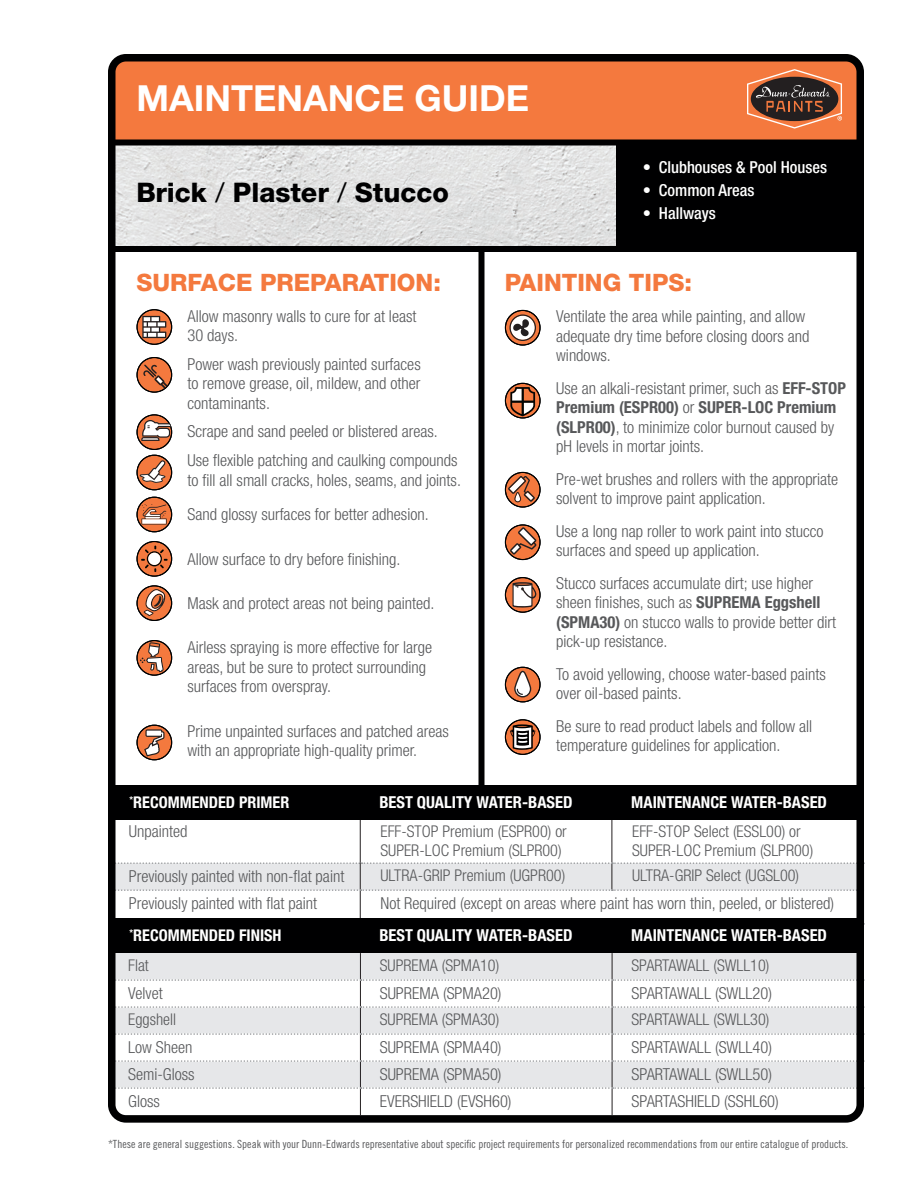
<style>
.page{position:relative;width:918px;height:1188px;background:#fff}
.page>*{position:absolute;margin:0;border:0;box-sizing:border-box;transform-origin:0 0}
.Maintenance_Guide{font:700 36px "Helvetica Neue LT Std";color:#fff}
.Substrate{font:800 27px "Helvetica Neue LT Std";color:#000001}
.Orange_Subs{font:800 24px "Helvetica Neue LT Std";color:#f4793e}
.Bullets_3{font:300 condensed 16.5px/19.5px "Helvetica Neue LT Std";color:#57585a}
.Table_Body{font:300 condensed 16.5px "Helvetica Neue LT Std";color:#57585a}
.Table_Reverse_2{font:700 condensed 16.5px "Helvetica Neue LT Std";color:#fff}
.t1{font:500 condensed 16.5px "Helvetica Neue LT Std";color:#fff}
.Table_Body-2{font:300 condensed 16.2px/19.2px "Helvetica Neue LT Std";color:#57585a}
.Table_Reverse{font:700 condensed 16.2px "Helvetica Neue LT Std";color:#fff}
.Legal{font:11.25px "Trade Gothic Cond Eighteen";color:#57585a}
.s1{font-weight:400}
.s2{font-weight:700}
</style>
<div class="page">
<div style="left:117px;top:63px;width:738px;height:77px;background:#f4793e"></div>
<img style="left:117px;top:146px;width:499px;height:100px">
<svg style="left:747px;top:69px;width:95px;height:60px"></svg>
<div style="left:112px;top:246px;width:748px;height:6px;background:#000001"></div>
<div style="left:112px;top:140px;width:748px;height:6px;background:#000001"></div>
<hr style="left:612px;top:819px;width:1px;height:43px;background:#231f20">
<hr style="left:360px;top:819px;width:1px;height:44px;background:#231f20">
<svg style="left:117px;top:862px;width:738px;height:29px"></svg>
<hr style="left:360px;top:891px;width:1px;height:32px;background:#231f20">
<div style="left:112px;top:785px;width:749px;height:35px;background:#000001"></div>
<svg style="left:505px;top:667px;width:36px;height:35px"></svg>
<svg style="left:505px;top:719px;width:36px;height:36px"></svg>
<svg style="left:117px;top:953px;width:738px;height:161px"></svg>
<div style="left:108px;top:918px;width:753px;height:35px;background:#000001"></div>
<svg style="left:137px;top:725px;width:35px;height:36px"></svg>
<div style="left:616px;top:143px;width:245px;height:105px;background:#000001"></div>
<svg style="left:137px;top:640px;width:35px;height:36px"></svg>
<svg style="left:505px;top:472px;width:36px;height:36px"></svg>
<svg style="left:505px;top:524px;width:36px;height:36px"></svg>
<svg style="left:137px;top:309px;width:35px;height:36px"></svg>
<svg style="left:505px;top:577px;width:36px;height:36px"></svg>
<div style="left:505px;top:383px;width:36px;height:36px;border:1px solid #000001;border-radius:50%"></div>
<svg style="left:505px;top:383px;width:36px;height:35px"></svg>
<div style="left:108px;top:54px;width:756px;height:1069px;border:8px solid #000001;border-radius:14px"></div>
<svg style="left:137px;top:357px;width:35px;height:36px"></svg>
<svg style="left:156px;top:377px;width:7px;height:7px"></svg>
<svg style="left:137px;top:585px;width:35px;height:36px"></svg>
<svg style="left:137px;top:497px;width:35px;height:35px"></svg>
<svg style="left:137px;top:541px;width:35px;height:36px"></svg>
<svg style="left:505px;top:310px;width:36px;height:36px"></svg>
<div style="left:478px;top:251px;width:6px;height:539px;background:#000001"></div>
<svg style="left:137px;top:414px;width:35px;height:76px"></svg>
<p class="Maintenance_Guide" style="left:137px;top:76px;width:394px">MAINTENANCE GUIDE</p>
<p class="Substrate" style="left:137px;top:176px;width:314px">Brick <span class="s1">/</span> Plaster <span class="s1">/</span> Stucco</p>
<p class="t1" style="left:643px;top:157px;width:186px">• Clubhouses &amp; Pool Houses</p>
<p class="t1" style="left:643px;top:180px;width:113px">• Common Areas</p>
<p class="t1" style="left:643px;top:203px;width:75px">• Hallways</p>
<p class="Orange_Subs" style="left:137px;top:268px;width:306px">SURFACE PREPARATION:</p>
<p class="Bullets_3" style="left:188px;top:306px;width:230px">Allow masonry walls to cure for at least<br>30 days.</p>
<p class="Bullets_3" style="left:188px;top:354px;width:235px;text-align:justify">Power wash previously painted surfaces to remove grease, oil, mildew, and other contaminants.</p>
<p class="Bullets_3" style="left:188px;top:422px;width:252px">Scrape and sand peeled or blistered areas.</p>
<p class="Bullets_3" style="left:188px;top:450px;width:275px">Use flexible patching and caulking compounds to fill all small cracks, holes, seams, and joints.</p>
<p class="Bullets_3" style="left:188px;top:504px;width:243px">Sand glossy surfaces for better adhesion.</p>
<p class="Bullets_3" style="left:188px;top:549px;width:215px">Allow surface to dry before finishing.</p>
<p class="Bullets_3" style="left:188px;top:593px;width:249px">Mask and protect areas not being painted.</p>
<p class="Bullets_3" style="left:188px;top:637px;width:246px">Airless spraying is more effective for large areas, but be sure to protect surrounding surfaces from overspray.</p>
<p class="Bullets_3" style="left:188px;top:721px;width:263px">Prime unpainted surfaces and patched areas with an appropriate high-quality primer.</p>
<p class="Orange_Subs" style="left:505px;top:268px;width:189px">PAINTING TIPS:</p>
<p class="Bullets_3" style="left:556px;top:307px;width:255px">Ventilate the area while painting, and allow adequate dry time before closing doors and windows.</p>
<p class="Bullets_3" style="left:556px;top:378px;width:291px">Use an alkali-resistant primer, such as <span class="s2">EFF-STOP Premium (ESPR00)</span> or <span class="s2">SUPER-LOC Premium (SLPR00)</span>, to minimize color burnout caused by pH levels in mortar joints.</p>
<p class="Bullets_3" style="left:556px;top:469px;width:284px">Pre-wet brushes and rollers with the appropriate solvent to improve paint application.</p>
<p class="Bullets_3" style="left:556px;top:521px;width:269px">Use a long nap roller to work paint into stucco surfaces and speed up application.</p>
<p class="Bullets_3" style="left:556px;top:573px;width:281px">Stucco surfaces accumulate dirt; use higher sheen finishes, such as <span class="s2">SUPREMA Eggshell (SPMA30)</span> on stucco walls to provide better dirt pick-up resistance.</p>
<p class="Bullets_3" style="left:556px;top:664px;width:271px">To avoid yellowing, choose water-based paints over oil-based paints.</p>
<p class="Bullets_3" style="left:556px;top:716px;width:258px">Be sure to read product labels and follow all temperature guidelines for application.</p>
<p class="Table_Reverse" style="left:130px;top:792px;width:161px"><sup>*</sup>RECOMMENDED PRIMER</p>
<p class="Table_Reverse_2" style="left:379px;top:792px;width:195px">BEST QUALITY WATER-BASED</p>
<p class="Table_Reverse_2" style="left:631px;top:792px;width:197px">MAINTENANCE WATER-BASED</p>
<p class="Table_Body" style="left:129px;top:822px;width:60px">Unpainted</p>
<p class="Table_Body-2" style="left:381px;top:822px;width:188px">EFF-STOP Premium (ESPR00) or<br>SUPER-LOC Premium (SLPR00)</p>
<p class="Table_Body-2" style="left:632px;top:822px;width:183px">EFF-STOP Select (ESSL00) or<br>SUPER-LOC Premium (SLPR00)</p>
<p class="Table_Body" style="left:129px;top:866px;width:217px">Previously painted with non-flat paint</p>
<p class="Table_Body-2" style="left:381px;top:866px;width:186px">ULTRA-GRIP Premium (UGPR00)</p>
<p class="Table_Body-2" style="left:632px;top:866px;width:169px">ULTRA-GRIP Select (UGSL00)</p>
<p class="Table_Body" style="left:129px;top:893px;width:190px">Previously painted with flat paint</p>
<p class="Table_Body" style="left:381px;top:893px;width:455px">Not Required (except on areas where paint has worn thin, peeled, or blistered)</p>
<p class="Table_Reverse" style="left:130px;top:926px;width:153px"><sup>*</sup>RECOMMENDED FINISH</p>
<p class="Table_Reverse_2" style="left:379px;top:926px;width:195px">BEST QUALITY WATER-BASED</p>
<p class="Table_Reverse_2" style="left:631px;top:926px;width:197px">MAINTENANCE WATER-BASED</p>
<p class="Table_Body-2" style="left:128px;top:956px;width:22px">Flat</p>
<p class="Table_Body-2" style="left:380px;top:956px;width:121px">SUPREMA (SPMA10)</p>
<p class="Table_Body-2" style="left:631px;top:956px;width:139px">SPARTAWALL (SWLL10)</p>
<p class="Table_Body" style="left:128px;top:983px;width:36px">Velvet</p>
<p class="Table_Body" style="left:380px;top:983px;width:123px">SUPREMA (SPMA20)</p>
<p class="Table_Body" style="left:631px;top:983px;width:142px">SPARTAWALL (SWLL20)</p>
<p class="Table_Body-2" style="left:128px;top:1010px;width:49px">Eggshell</p>
<p class="Table_Body-2" style="left:380px;top:1010px;width:121px">SUPREMA (SPMA30)</p>
<p class="Table_Body-2" style="left:631px;top:1010px;width:139px">SPARTAWALL (SWLL30)</p>
<p class="Table_Body" style="left:128px;top:1037px;width:66px">Low Sheen</p>
<p class="Table_Body" style="left:380px;top:1037px;width:123px">SUPREMA (SPMA40)</p>
<p class="Table_Body" style="left:631px;top:1037px;width:142px">SPARTAWALL (SWLL40)</p>
<p class="Table_Body" style="left:128px;top:1064px;width:68px">Semi-Gloss</p>
<p class="Table_Body" style="left:380px;top:1064px;width:123px">SUPREMA (SPMA50)</p>
<p class="Table_Body" style="left:631px;top:1064px;width:142px">SPARTAWALL (SWLL50)</p>
<p class="Table_Body" style="left:128px;top:1091px;width:33px">Gloss</p>
<p class="Table_Body" style="left:380px;top:1091px;width:133px">EVERSHIELD (EVSH60)</p>
<p class="Table_Body" style="left:631px;top:1091px;width:149px">SPARTASHIELD (SSHL60)</p>
<p class="Legal" style="left:108px;top:1137px;width:742px">*These are general suggestions. Speak with your Dunn-Edwards representative about specific project requirements for personalized recommendations from our entire catalogue of products.</p>
</div>
